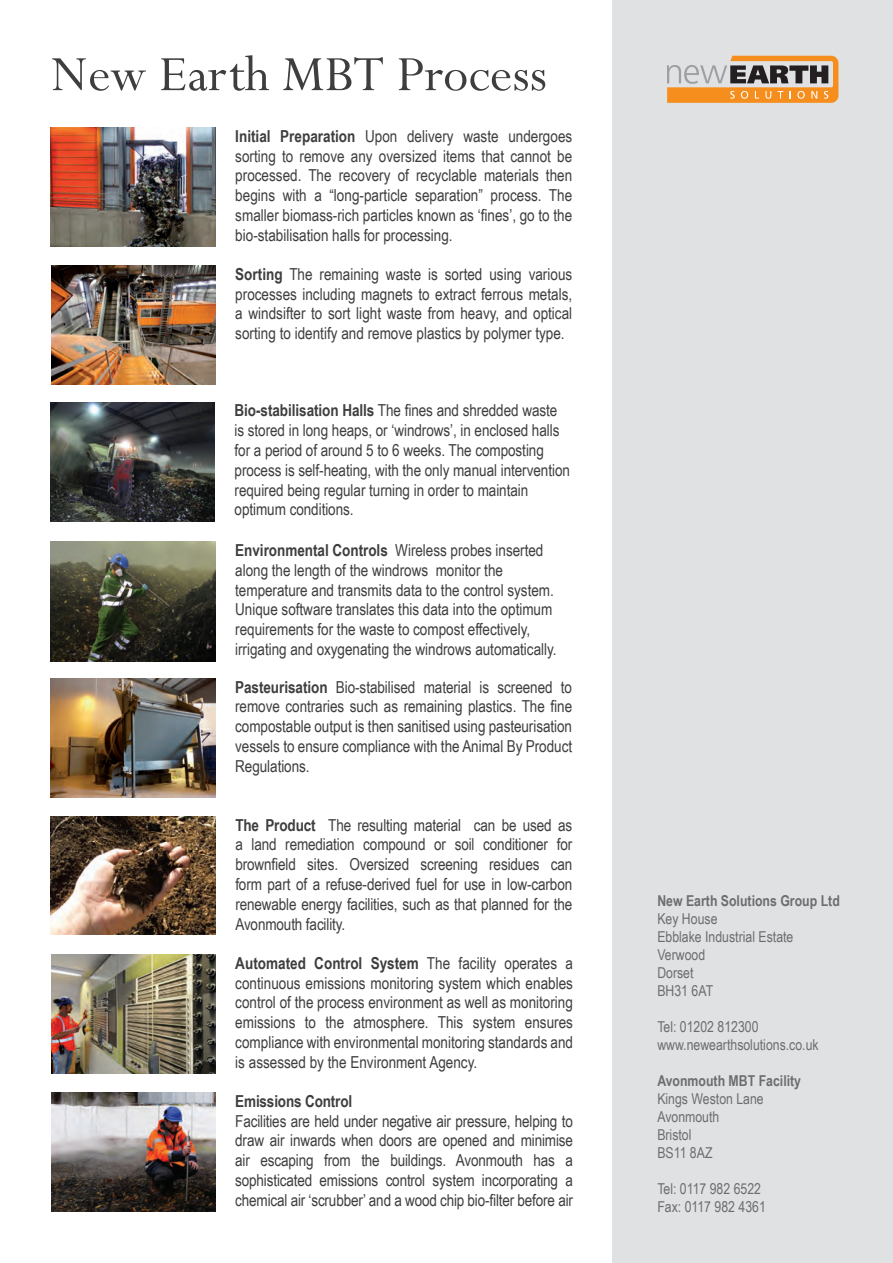
<style>
.page{position:relative;width:893px;height:1263px;background:#fff}
.page>*{position:absolute;margin:0;border:0;box-sizing:border-box;transform-origin:0 0}
.t1{font:55.5px "Perpetua";color:#3e3e3f}
.t2{font:16.5px/19.8px "Arial Narrow";color:#3e3e3f;text-align:justify}
.t3{font:700 16.5px "Arial Narrow";letter-spacing:-.01em;color:#3e3e3f}
.t4{font:15px/18px "Arial Narrow";color:#6c6d70}
.t5{font:700 15px "Arial Narrow";color:#6c6d70}
.s1{font-weight:700}
</style>
<div class="page">
<div style="left:612px;top:0;width:281px;height:1263px;background:#e0e1e3"></div>
<svg style="left:667px;top:56px;width:171px;height:47px"></svg>
<img style="left:51px;top:402px;width:164px;height:120px">
<img style="left:51px;top:542px;width:164px;height:119px">
<img style="left:51px;top:954px;width:164px;height:120px">
<img style="left:51px;top:1092px;width:164px;height:120px">
<img style="left:51px;top:266px;width:164px;height:119px">
<img style="left:51px;top:128px;width:164px;height:119px">
<img style="left:51px;top:816px;width:164px;height:118px">
<img style="left:51px;top:678px;width:164px;height:120px">
<h1 class="t1" style="left:51px;top:39px;width:498px">New Earth MBT Process</h1>
<p class="t2" style="left:235px;top:125px;width:338px"><span class="s1">Initial Preparation</span> Upon delivery waste undergoes sorting to remove any oversized items that cannot be processed. The recovery of recyclable materials then begins with a “long-particle separation” process. The smaller biomass-rich particles known as ‘fines’, go to the bio-stabilisation halls for processing.</p>
<p class="t2" style="left:235px;top:263px;width:338px"><span class="s1">Sorting</span> The remaining waste is sorted using various processes including magnets to extract ferrous metals, a windsifter to sort light waste from heavy, and optical sorting to identify and remove plastics by polymer type.</p>
<p class="t2" style="left:235px;top:400px;width:337px;text-align:left"><span class="s1">Bio-stabilisation Halls</span> The fines and shredded waste is stored in long heaps, or ‘windrows’, in enclosed halls for a period of around 5 to 6 weeks. The composting process is self-heating, with the only manual intervention required being regular turning in order to maintain optimum conditions.</p>
<p class="t2" style="left:235px;top:540px;width:323px;text-align:left"><span class="s1">Environmental Controls</span> Wireless probes inserted along the length of the windrows monitor the temperature and transmits data to the control system.<br>Unique software translates this data into the optimum requirements for the waste to compost effectively, irrigating and oxygenating the windrows automatically.</p>
<p class="t2" style="left:235px;top:676px;width:338px"><span class="s1">Pasteurisation</span> Bio-stabilised material is screened to remove contraries such as remaining plastics. The fine compostable output is then sanitised using pasteurisation vessels to ensure compliance with the Animal By Product Regulations.</p>
<p class="t2" style="left:235px;top:814px;width:338px"><span class="s1">The Product</span> The resulting material can be used as a land remediation compound or soil conditioner for brownfield sites. Oversized screening residues can form part of a refuse-derived fuel for use in low-carbon renewable energy facilities, such as that planned for the Avonmouth facility.</p>
<p class="t2" style="left:235px;top:952px;width:339px"><span class="s1">Automated Control System</span> The facility operates a continuous emissions monitoring system which enables control of the process environment as well as monitoring emissions to the atmosphere. This system ensures compliance with environmental monitoring standards and is assessed by the Environment Agency.</p>
<p class="t3" style="left:235px;top:1088px;width:118px">Emissions Control</p>
<p class="t2" style="left:235px;top:1110px;width:339px">Facilities are held under negative air pressure, helping to draw air inwards when doors are opened and minimise air escaping from the buildings. Avonmouth has a sophisticated emissions control system incorporating a chemical air ‘scrubber’ and a wood chip bio-filter before air</p>
<p class="t5" style="left:657px;top:889px;width:184px">New Earth Solutions Group Ltd</p>
<p class="t4" style="left:657px;top:909px;width:138px">Key House<br>Ebblake Industrial Estate<br>Verwood<br>Dorset<br>BH31 6AT</p>
<p class="t4" style="left:657px;top:1017px;width:163px">Tel: 01202 812300 www.newearthsolutions.co.uk</p>
<p class="t5" style="left:657px;top:1069px;width:145px">Avonmouth MBT Facility</p>
<p class="t4" style="left:657px;top:1089px;width:108px">Kings Weston Lane<br>Avonmouth<br>Bristol<br>BS11 8AZ</p>
<p class="t4" style="left:657px;top:1179px;width:110px">Tel: 0117 982 6522<br>Fax: 0117 982 4361</p>
</div>
